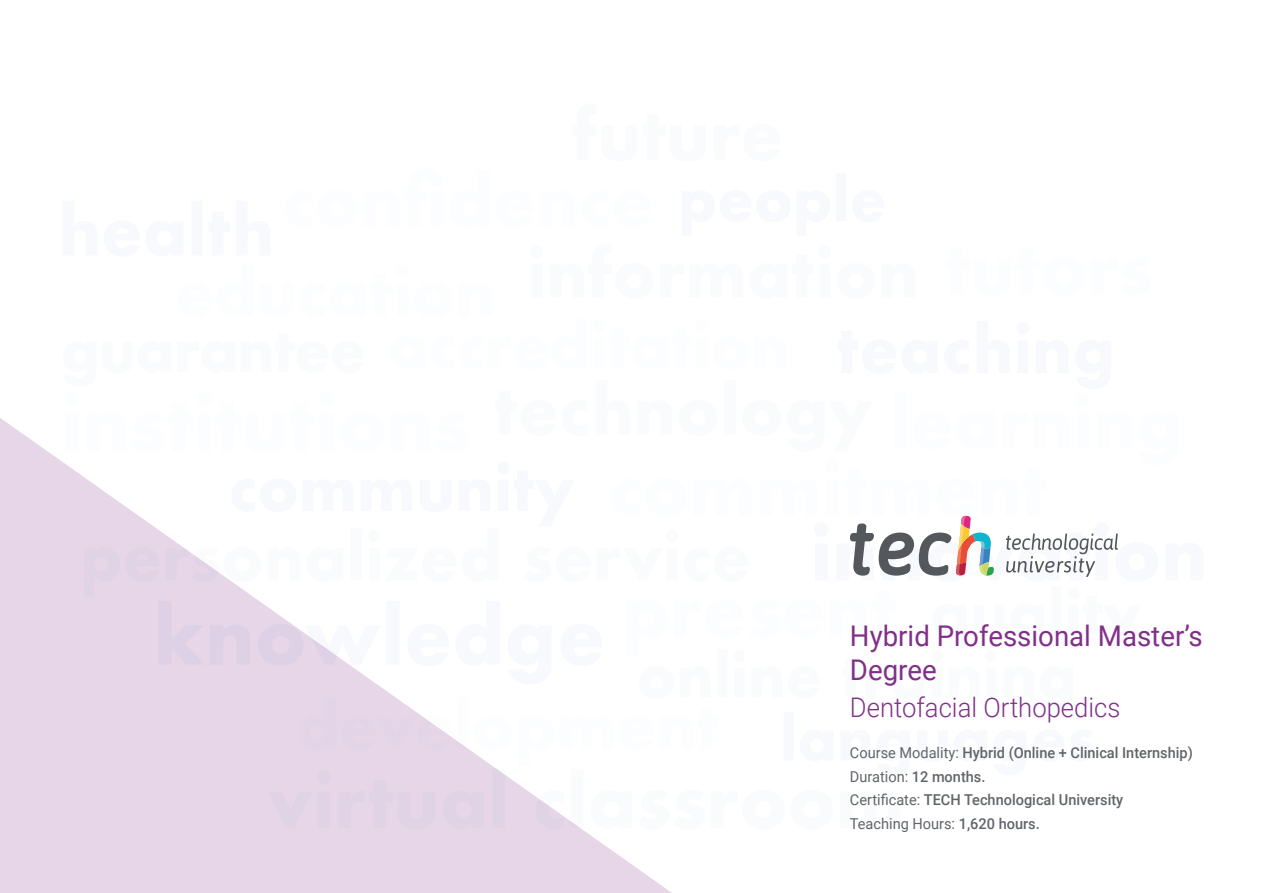
<style>
.page{position:relative;width:1263px;height:893px;background:#fff}
.page>*{position:absolute;margin:0;border:0;box-sizing:border-box;transform-origin:0 0}
.t1{font:28.5px/34.2px "Roboto";color:#813089}
.t2{font:300 27px "Roboto";color:#813089;scale:.95 1}
.t3{font:500 15px/23.7px "Roboto";color:#61646a}
.s1{font-weight:400}
</style>
<div class="page">
<div style="left:0;top:418px;width:672px;height:475px;background:#e6d6e7"></div>
<svg style="left:63px;top:418px;width:1055px;height:411px"></svg>
<h1 class="t1" style="left:850px;top:617px;width:354px">Hybrid Professional Master’s<br>Degree</h1>
<h2 class="t2" style="left:850px;top:689px;width:286px">Dentofacial Orthopedics</h2>
<p class="t3" style="left:850px;top:740px;width:344px"><span class="s1">Course Modality:</span> Hybrid (Online + Clinical Internship)<br><span class="s1">Duration:</span> 12 months.<br><span class="s1">Certificate:</span> TECH Technological University<br><span class="s1">Teaching Hours:</span> 1,620 hours.</p>
</div>
